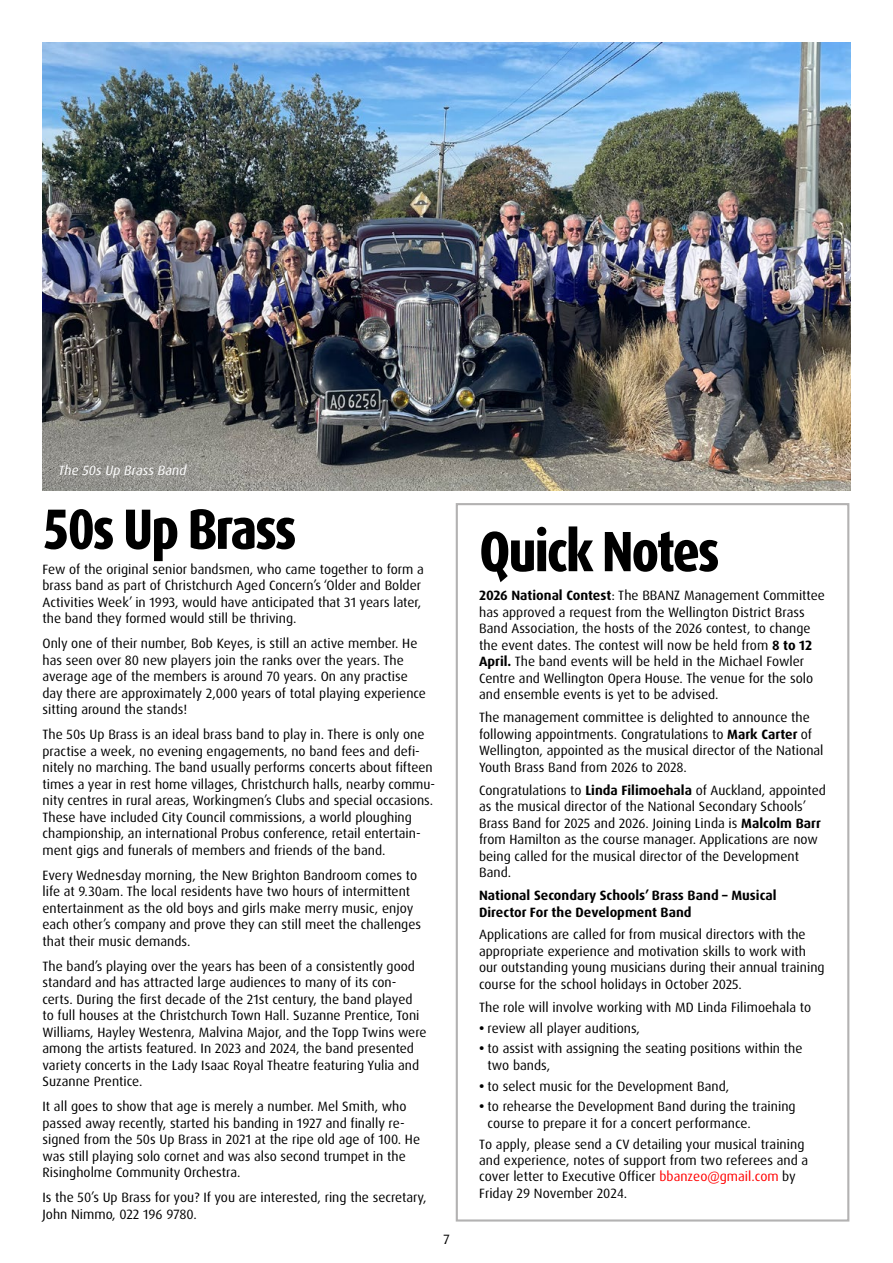
<style>
.page{position:relative;width:893px;height:1263px;background:#fff}
.page>*{position:absolute;margin:0;border:0;box-sizing:border-box;transform-origin:0 0}
.t1{font:800 condensed 57px "Dax Pro";letter-spacing:-.04em;color:#000}
.t2{font:13.5px/16.5px "Dax Pro";color:#000}
.t3{font:700 13.5px/16.5px "Dax Pro";color:#000}
.t4{font:italic 13.5px "Dax Pro";color:#fff}
.s1{font-weight:700}
.s2{color:#f00}
</style>
<div class="page">
<img style="left:43px;top:43px;width:807px;height:448px">
<div style="left:456px;top:503px;width:393px;height:718px;border:2px solid #b3b2b2"></div>
<p class="t4" style="left:58px;top:462px;width:130px">The 50s Up Brass Band</p>
<h1 class="t1" style="left:43px;top:492px;width:256px">50s Up Brass</h1>
<p class="t2" style="left:43px;top:561px;width:383px">Few of the original senior bandsmen, who came together to form a brass band as part of Christchurch Aged Concern’s ‘Older and Bolder Activities Week’ in 1993, would have anticipated that 31 years later, the band they formed would still be thriving.</p>
<p class="t2" style="left:43px;top:635px;width:385px">Only one of their number, Bob Keyes, is still an active member. He has seen over 80 new players join the ranks over the years. The average age of the members is around 70 years. On any practise day there are approximately 2,000 years of total playing experience sitting around the stands!</p>
<p class="t2" style="left:43px;top:726px;width:394px">The 50s Up Brass is an ideal brass band to play in. There is only one practise a week, no evening engagements, no band fees and defi&shy;nitely no marching. The band usually performs concerts about fifteen times a year in rest home villages, Christchurch halls, nearby commu&shy;nity centres in rural areas, Workingmen’s Clubs and special occasions.<br>These have included City Council commissions, a world ploughing championship, an international Probus conference, retail entertain&shy;ment gigs and funerals of members and friends of the band.</p>
<p class="t2" style="left:43px;top:867px;width:380px">Every Wednesday morning, the New Brighton Bandroom comes to life at 9.30am. The local residents have two hours of intermittent entertainment as the old boys and girls make merry music, enjoy each other’s company and prove they can still meet the challenges that their music demands.</p>
<p class="t2" style="left:43px;top:958px;width:386px">The band’s playing over the years has been of a consistently good standard and has attracted large audiences to many of its con&shy;certs. During the first decade of the 21st century, the band played to full houses at the Christchurch Town Hall. Suzanne Prentice, Toni Williams, Hayley Westenra, Malvina Major, and the Topp Twins were among the artists featured. In 2023 and 2024, the band presented variety concerts in the Lady Isaac Royal Theatre featuring Yulia and Suzanne Prentice.</p>
<p class="t2" style="left:43px;top:1098px;width:379px">It all goes to show that age is merely a number. Mel Smith, who passed away recently, started his banding in 1927 and finally re&shy;signed from the 50s Up Brass in 2021 at the ripe old age of 100. He was still playing solo cornet and was also second trumpet in the Risingholme Community Orchestra.</p>
<p class="t2" style="left:43px;top:1189px;width:386px">Is the 50’s Up Brass for you? If you are interested, ring the secretary,<br>John Nimmo, 022 196 9780.</p>
<p class="t2" style="left:443px;top:1231px;width:8px">7</p>
<h1 class="t1" style="left:479px;top:515px;width:242px">Quick Notes</h1>
<p class="t2" style="left:479px;top:588px;width:347px"><span class="s1">2026 National Contest</span>: The BBANZ Management Committee has approved a request from the Wellington District Brass Band Association, the hosts of the 2026 contest, to change the event dates. The contest will now be held from <span class="s1">8 to 12<br>April.</span> The band events will be held in the Michael Fowler Centre and Wellington Opera House. The venue for the solo and ensemble events is yet to be advised.</p>
<p class="t2" style="left:479px;top:709px;width:346px">The management committee is delighted to announce the following appointments. Congratulations to <span class="s1">Mark Carter</span> of Wellington, appointed as the musical director of the National Youth Brass Band from 2026 to 2028.</p>
<p class="t2" style="left:479px;top:782px;width:348px">Congratulations to <span class="s1">Linda Filimoehala</span> of Auckland, appointed as the musical director of the National Secondary Schools’ Brass Band for 2025 and 2026. Joining Linda is <span class="s1">Malcolm Barr </span>from Hamilton as the course manager. Applications are now being called for the musical director of the Development Band.</p>
<p class="t3" style="left:479px;top:887px;width:299px">National Secondary Schools’ Brass Band – Musical<br>Director For the Development Band</p>
<p class="t2" style="left:479px;top:927px;width:347px">Applications are called for from musical directors with the appropriate experience and motivation skills to work with our outstanding young musicians during their annual training course for the school holidays in October 2025.</p>
<p class="t2" style="left:479px;top:999px;width:334px">The role will involve working with MD Linda Filimoehala to</p>
<p class="t2" style="left:479px;top:1020px;width:162px"><span class="s1">•</span> review all player auditions,</p>
<p class="t2" style="left:488px;top:1040px;width:316px;text-indent:-9px"><span class="s1">•</span> to assist with assigning the seating positions within the two bands,</p>
<p class="t2" style="left:479px;top:1078px;width:252px"><span class="s1">•</span> to select music for the Development Band,</p>
<p class="t2" style="left:488px;top:1098px;width:309px;text-indent:-9px"><span class="s1">•</span> to rehearse the Development Band during the training course to prepare it for a concert performance.</p>
<p class="t2" style="left:479px;top:1135px;width:331px">To apply, please send a CV detailing your musical training and experience, notes of support from two referees and a cover letter to Executive Officer <span class="s2">bbanzeo@gmail.com</span> by Friday 29 November 2024.</p>
</div>
